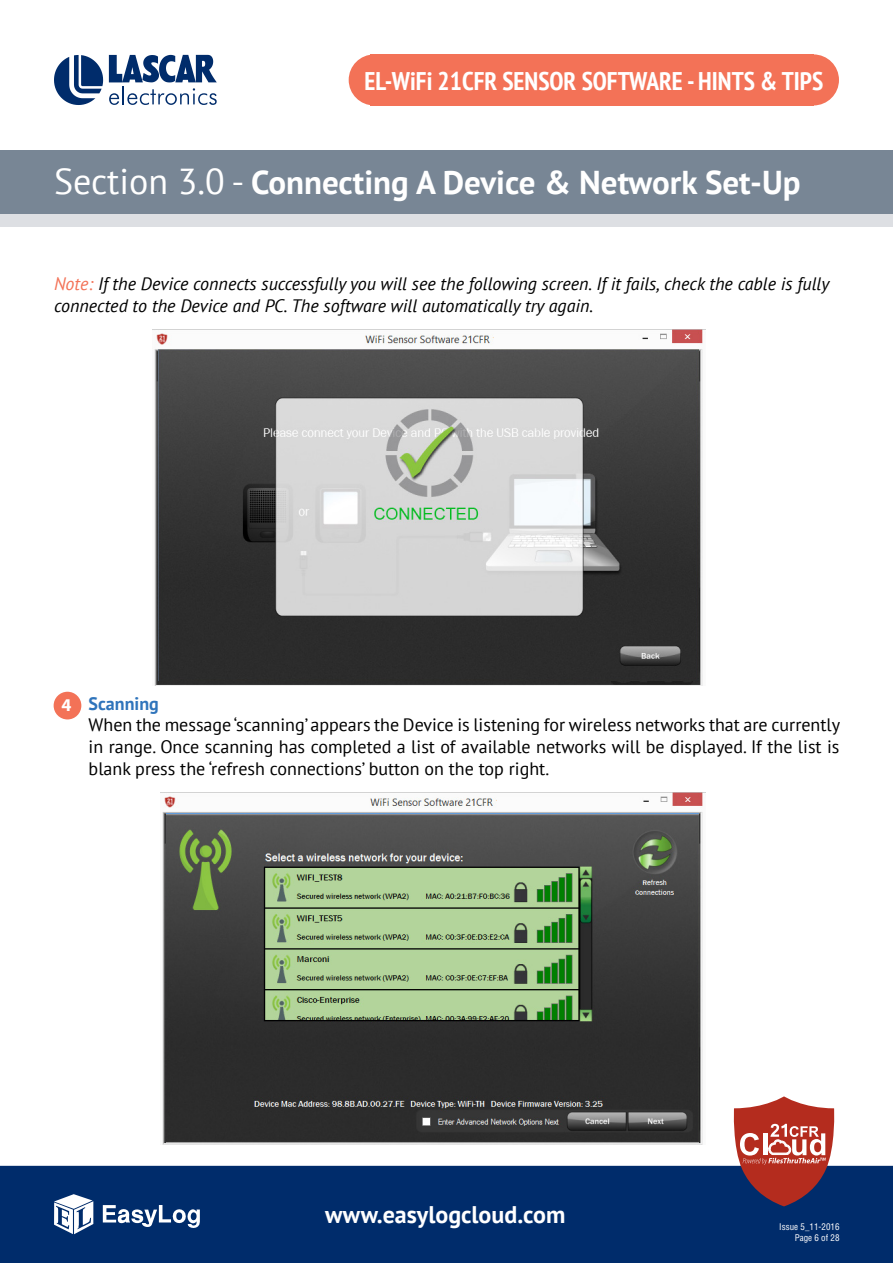
<style>
.page{position:relative;width:893px;height:1263px;background:#fff}
.page>*{position:absolute;margin:0;border:0;box-sizing:border-box;transform-origin:0 0}
.t1{font:700 33px "PT Sans";color:#fff}
.t2{font:700 condensed 25.5px "PT Sans";color:#fff}
.t3{font:700 24px "PT Sans";color:#fff}
.t4{font:18px/21.6px "PT Sans";color:#000;text-align:justify}
.t5{font:italic 18px/21.6px "PT Sans";color:#000}
.t6{font:700 18px "PT Sans";color:#2f74bb}
.t7{font:700 18px "Myriad Pro";color:#fff}
.t8{font:condensed 9px/10.8px "Helvetica CE";color:#fff;text-align:right}
.s1{font-weight:400;font-size:36px}
.s2{color:#f37257}
</style>
<div class="page">
<div style="left:0;top:214px;width:893px;height:12px;background:#dddfe3"></div>
<div style="left:0;top:150px;width:893px;height:64px;background:#788695"></div>
<svg style="left:54px;top:55px;width:49px;height:50px"></svg>
<svg style="left:109px;top:55px;width:108px;height:50px"></svg>
<div style="left:349px;top:54px;width:51px;height:51px;background:#f37257;border-radius:50%"></div>
<div style="left:788px;top:54px;width:51px;height:51px;background:#f37257;border-radius:50%"></div>
<div style="left:380px;top:54px;width:428px;height:51px;background:#f37257"></div>
<div style="left:0;top:1166px;width:893px;height:97px;background:#002c6b"></div>
<svg style="left:103px;top:1205px;width:97px;height:23px"></svg>
<svg style="left:54px;top:1194px;width:39px;height:40px"></svg>
<svg style="left:732px;top:1096px;width:104px;height:110px"></svg>
<img style="left:162px;top:793px;width:541px;height:351px">
<img style="left:166px;top:814px;width:532px;height:329px">
<img style="left:152px;top:329px;width:553px;height:357px">
<img style="left:159px;top:349px;width:540px;height:332px">
<div style="left:54px;top:692px;width:27px;height:27px;background:#f37257;border-radius:50%"></div>
<h2 class="t2" style="left:364px;top:64px;width:460px">EL-WiFi 21CFR SENSOR SOFTWARE - HINTS &amp; TIPS</h2>
<p class="t1" style="left:54px;top:161px;width:748px"><span class="s1">Section 3.0 -</span> Connecting A Device &amp; Network Set-Up</p>
<p class="t5" style="left:54px;top:272px;width:777px"><span class="s2">Note:</span> If the Device connects successfully you will see the following screen. If it fails, check the cable is fully connected to the Device and PC. The software will automatically try again.</p>
<p class="t7" style="left:61px;top:693px;width:11px">4</p>
<p class="t6" style="left:89px;top:691px;width:72px">Scanning</p>
<p class="t4" style="left:89px;top:714px;width:753px">When the message ‘scanning’ appears the Device is listening for wireless networks that are currently in range. Once scanning has completed a list of available networks will be displayed. If the list is blank press the ‘refresh connections’ button on the top right.</p>
<h3 class="t3" style="left:325px;top:1198px;width:242px">www.easylogcloud.com</h3>
<p class="t8" style="left:779px;top:1221px;width:62px">Issue 5_11-2016<br>Page 6 of 28</p>
</div>
